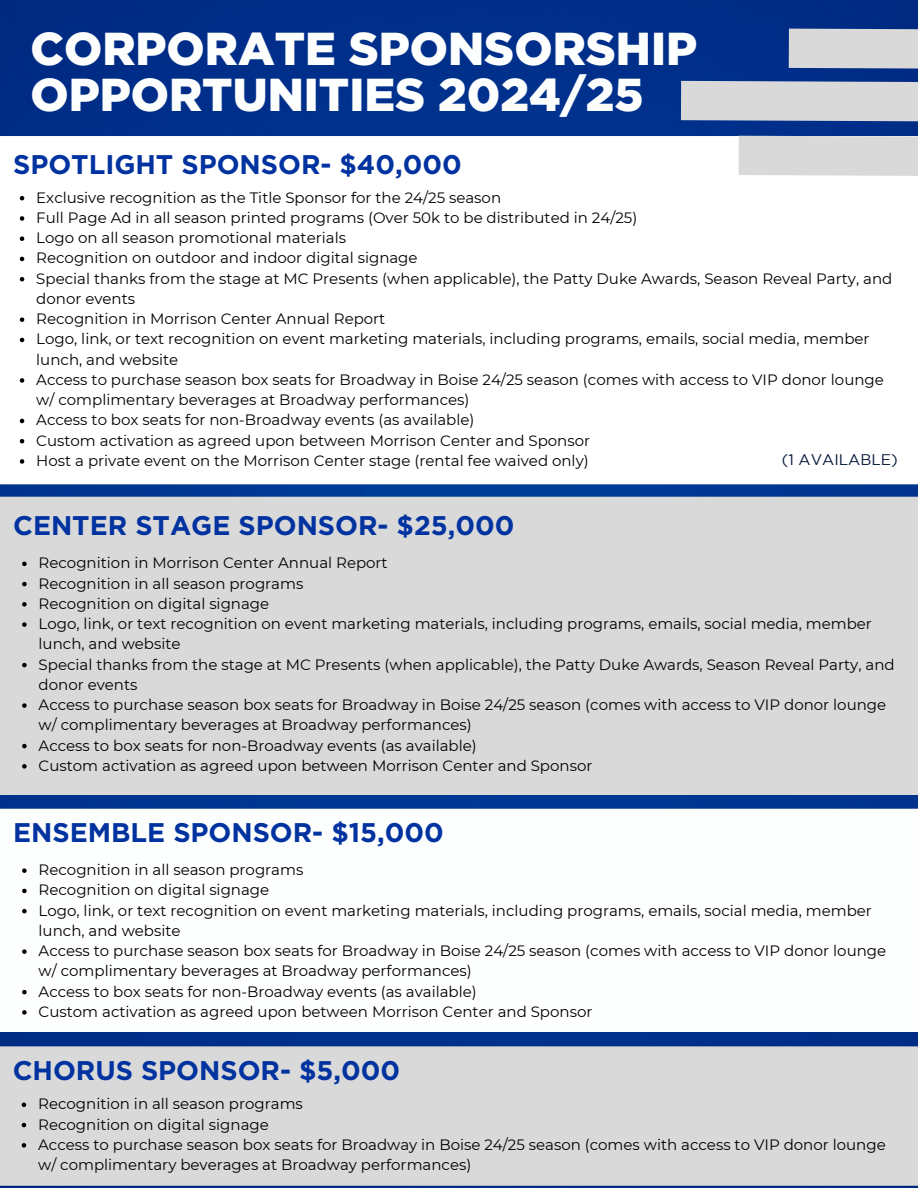
<style>
.page{position:relative;width:918px;height:1188px;background:#fff}
.page>*{position:absolute;margin:0;border:0;box-sizing:border-box;transform-origin:0 0}
.t1{font:900 46.05px/46.7px "Gotham";color:#fdfefe}
.t2{font:700 27px "Gotham";color:#0032a0}
.t3{font:15.3px "Gotham";color:#07173b}
.t4{font:15px/20.2px "Montserrat";color:#000}
</style>
<div class="page">
<img style="left:0;top:0;width:918px;height:1188px">
<svg style="left:0;top:136px;width:918px;height:348px"></svg>
<div style="left:0;top:497px;width:918px;height:298px;background:#d9d9d9"></div>
<svg style="left:20px;top:196px;width:4px;height:4px"></svg>
<svg style="left:20px;top:216px;width:4px;height:5px"></svg>
<svg style="left:20px;top:236px;width:4px;height:5px"></svg>
<svg style="left:20px;top:257px;width:4px;height:4px"></svg>
<svg style="left:20px;top:277px;width:4px;height:4px"></svg>
<svg style="left:20px;top:317px;width:4px;height:5px"></svg>
<svg style="left:20px;top:338px;width:4px;height:4px"></svg>
<svg style="left:20px;top:378px;width:4px;height:5px"></svg>
<svg style="left:20px;top:419px;width:4px;height:4px"></svg>
<svg style="left:20px;top:439px;width:4px;height:4px"></svg>
<svg style="left:20px;top:459px;width:4px;height:5px"></svg>
<svg style="left:22px;top:562px;width:5px;height:4px"></svg>
<svg style="left:22px;top:582px;width:5px;height:4px"></svg>
<svg style="left:22px;top:602px;width:5px;height:5px"></svg>
<svg style="left:22px;top:622px;width:5px;height:5px"></svg>
<svg style="left:22px;top:663px;width:5px;height:4px"></svg>
<svg style="left:22px;top:703px;width:5px;height:5px"></svg>
<svg style="left:22px;top:744px;width:5px;height:4px"></svg>
<svg style="left:22px;top:764px;width:5px;height:5px"></svg>
<svg style="left:0;top:809px;width:918px;height:223px"></svg>
<svg style="left:22px;top:868px;width:5px;height:5px"></svg>
<svg style="left:22px;top:889px;width:5px;height:4px"></svg>
<svg style="left:22px;top:909px;width:5px;height:4px"></svg>
<svg style="left:22px;top:949px;width:5px;height:5px"></svg>
<svg style="left:22px;top:990px;width:5px;height:4px"></svg>
<svg style="left:22px;top:1010px;width:5px;height:5px"></svg>
<div style="left:0;top:1046px;width:918px;height:140px;background:#d9d9d9"></div>
<svg style="left:22px;top:1103px;width:4px;height:4px"></svg>
<svg style="left:22px;top:1123px;width:4px;height:4px"></svg>
<svg style="left:22px;top:1143px;width:4px;height:5px"></svg>
<div style="left:789px;top:29px;width:129px;height:41px;background:#d9d9d9"></div>
<div style="left:681px;top:81px;width:237px;height:41px;background:#d9d9d9"></div>
<div style="left:739px;top:136px;width:179px;height:41px;background:#d9d9d9"></div>
<h2 class="t1" style="left:30px;top:24px;width:668px">CORPORATE SPONSORSHIP<br>OPPORTUNITIES 2024/25</h2>
<h1 class="t2" style="left:13px;top:149px;width:450px">SPOTLIGHT SPONSOR- $40,000</h1>
<p class="t4" style="left:36px;top:187px;width:466px">Exclusive recognition as the Title Sponsor for the 24/25 season</p>
<h2 class="t4" style="left:36px;top:207px;width:603px">Full Page Ad in all season printed programs (Over 50k to be distributed in 24/25)</h2>
<p class="t4" style="left:36px;top:228px;width:311px">Logo on all season promotional materials</p>
<p class="t4" style="left:36px;top:248px;width:383px">Recognition on outdoor and indoor digital signage</p>
<p class="t4" style="left:36px;top:268px;width:858px">Special thanks from the stage at MC Presents (when applicable), the Patty Duke Awards, Season Reveal Party, and donor events</p>
<p class="t4" style="left:36px;top:309px;width:351px">Recognition in Morrison Center Annual Report</p>
<p class="t4" style="left:36px;top:329px;width:835px">Logo, link, or text recognition on event marketing materials, including programs, emails, social media, member lunch, and website</p>
<p class="t4" style="left:36px;top:369px;width:849px">Access to purchase season box seats for Broadway in Boise 24/25 season (comes with access to VIP donor lounge w/ complimentary beverages at Broadway performances)</p>
<p class="t4" style="left:36px;top:410px;width:440px">Access to box seats for non-Broadway events (as available)</p>
<p class="t4" style="left:36px;top:430px;width:555px">Custom activation as agreed upon between Morrison Center and Sponsor</p>
<p class="t4" style="left:36px;top:450px;width:554px">Host a private event on the Morrison Center stage (rental fee waived only)</p>
<p class="t3" style="left:782px;top:454px;width:117px">(1 AVAILABLE)</p>
<p class="t2" style="left:13px;top:510px;width:503px">CENTER STAGE SPONSOR- $25,000</p>
<p class="t4" style="left:39px;top:553px;width:351px">Recognition in Morrison Center Annual Report</p>
<p class="t4" style="left:39px;top:573px;width:266px">Recognition in all season programs</p>
<h3 class="t4" style="left:39px;top:593px;width:232px">Recognition on digital signage</h3>
<h2 class="t4" style="left:39px;top:614px;width:835px">Logo, link, or text recognition on event marketing materials, including programs, emails, social media, member lunch, and website</h2>
<p class="t4" style="left:39px;top:654px;width:858px">Special thanks from the stage at MC Presents (when applicable), the Patty Duke Awards, Season Reveal Party, and donor events</p>
<p class="t4" style="left:39px;top:695px;width:849px">Access to purchase season box seats for Broadway in Boise 24/25 season (comes with access to VIP donor lounge w/ complimentary beverages at Broadway performances)</p>
<p class="t4" style="left:39px;top:735px;width:440px">Access to box seats for non-Broadway events (as available)</p>
<p class="t4" style="left:39px;top:755px;width:555px">Custom activation as agreed upon between Morrison Center and Sponsor</p>
<p class="t2" style="left:13px;top:817px;width:432px">ENSEMBLE SPONSOR- $15,000</p>
<p class="t4" style="left:39px;top:860px;width:266px">Recognition in all season programs</p>
<p class="t4" style="left:39px;top:880px;width:232px">Recognition on digital signage</p>
<p class="t4" style="left:39px;top:900px;width:835px">Logo, link, or text recognition on event marketing materials, including programs, emails, social media, member lunch, and website</p>
<h2 class="t4" style="left:39px;top:941px;width:849px">Access to purchase season box seats for Broadway in Boise 24/25 season (comes with access to VIP donor lounge w/ complimentary beverages at Broadway performances)</h2>
<p class="t4" style="left:39px;top:981px;width:440px">Access to box seats for non-Broadway events (as available)</p>
<p class="t4" style="left:39px;top:1001px;width:555px">Custom activation as agreed upon between Morrison Center and Sponsor</p>
<p class="t2" style="left:13px;top:1055px;width:389px">CHORUS SPONSOR- $5,000</p>
<p class="t4" style="left:38px;top:1094px;width:266px">Recognition in all season programs</p>
<p class="t4" style="left:38px;top:1114px;width:232px">Recognition on digital signage</p>
<p class="t4" style="left:38px;top:1134px;width:849px">Access to purchase season box seats for Broadway in Boise 24/25 season (comes with access to VIP donor lounge w/ complimentary beverages at Broadway performances)</p>
</div>
